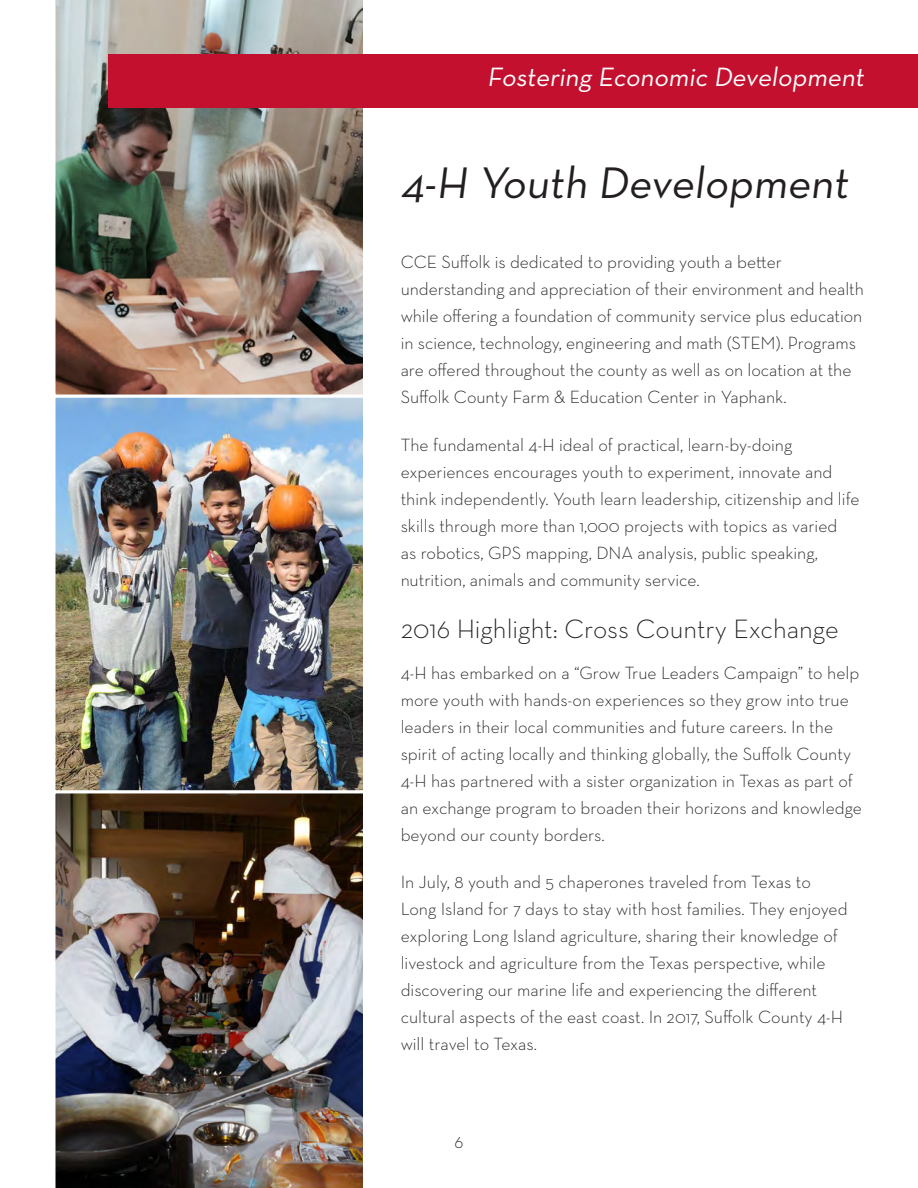
<style>
.page{position:relative;width:918px;height:1188px;background:#fff}
.page>*{position:absolute;margin:0;border:0;box-sizing:border-box;transform-origin:0 0}
.cursive_heading{font:45px "Neutraface Text";color:#231f20}
.smaller_heading{font:300 27px "Neutraface Text";color:#231f20}
.smaller_heading-2{font:27px "Neutraface Text";color:#fff}
.body_text{font:300 18px/27px "Neutraface Text";color:#231f20}
</style>
<div class="page">
<img style="left:56px;top:398px;width:306px;height:392px">
<div style="left:52px;top:394px;width:314px;height:400px;border:3px solid #fff"></div>
<img style="left:52px;top:790px;width:314px;height:398px">
<img style="left:52px;top:0;width:314px;height:398px">
<div style="left:108px;top:54px;width:810px;height:54px;background:#c3102f"></div>
<p class="smaller_heading-2" style="left:487px;top:60px;width:383px">Fostering Economic Development</p>
<p class="cursive_heading" style="left:401px;top:155px;width:456px">4-H Youth Development</p>
<p class="body_text" style="left:401px;top:248px;width:465px">CCE Suffolk is dedicated to providing youth a better understanding and appreciation of their environment and health while offering a foundation of community service plus education in science, technology, engineering and math (STEM). Programs are offered throughout the county as well as on location at the Suffolk County Farm &amp; Education Center in Yaphank.</p>
<p class="body_text" style="left:401px;top:431px;width:460px">The fundamental 4-H ideal of practical, learn-by-doing experiences encourages youth to experiment, innovate and think independently. Youth learn leadership, citizenship and life skills through more than 1,000 projects with topics as varied<br>as robotics, GPS mapping, DNA analysis, public speaking, nutrition, animals and community service.</p>
<p class="smaller_heading" style="left:401px;top:612px;width:440px">2016 Highlight: Cross Country Exchange</p>
<p class="body_text" style="left:401px;top:659px;width:463px">4-H has embarked on a “Grow True Leaders Campaign” to help more youth with hands-on experiences so they grow into true leaders in their local communities and future careers. In the spirit of acting locally and thinking globally, the Suffolk County 4-H has partnered with a sister organization in Texas as part of an exchange program to broaden their horizons and knowledge beyond our county borders.</p>
<p class="body_text" style="left:401px;top:868px;width:448px">In July, 8 youth and 5 chaperones traveled from Texas to Long Island for 7 days to stay with host families. They enjoyed exploring Long Island agriculture, sharing their knowledge of livestock and agriculture from the Texas perspective, while discovering our marine life and experiencing the different cultural aspects of the east coast. In 2017, Suffolk County 4-H will travel to Texas.</p>
<p class="body_text" style="left:455px;top:1128px;width:10px">6</p>
</div>
